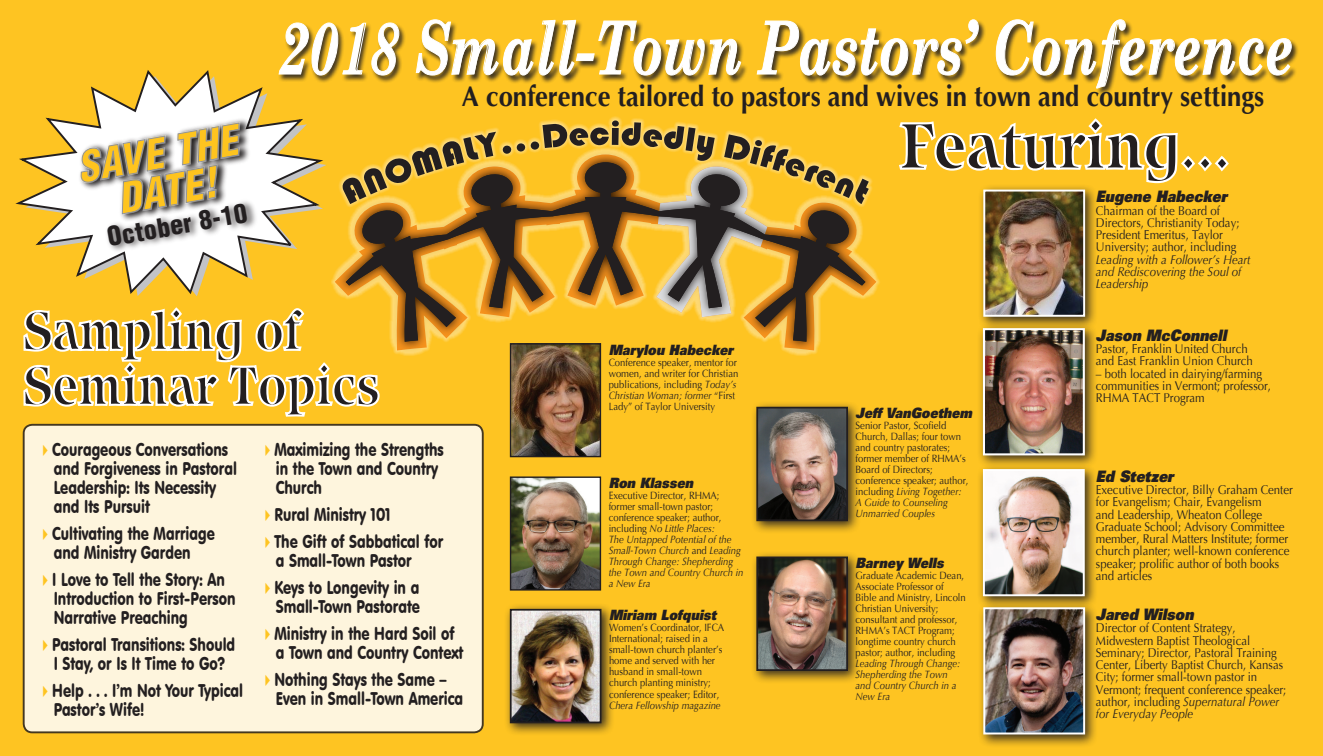
<style>
.page{position:relative;width:1323px;height:756px;background:#fec422}
.page>*{position:absolute;margin:0;border:0;box-sizing:border-box;transform-origin:0 0}
.t1{font:italic 700 73.33px "Century Schoolbook";color:#fff;scale:.72 1}
.t2{font:italic 900 condensed 41.82px "Helvetica";color:#fec41f}
.t3{font:700 28.35px "Optima";color:#231f20;scale:.9 1}
.t4{font:900 condensed 25.72px "Helvetica";color:#231f20}
.t5{font:18.03px/19.1px "VAG Rounded BT";color:#231f20;scale:.8 1}
.t6{font:italic 900 15.75px "Univers";color:#231f20;scale:.9 1}
.t7{font:italic 900 14.17px "Univers";color:#231f20;scale:.9 1}
.t8{font:12.6px/12.2px "Optima";color:#231f20;scale:.9 1}
.t9{font:italic 12.6px/12.2px "Optima";color:#231f20;scale:.9 1}
.t10{font:10.5px/11px "Optima";color:#231f20;scale:.9 1}
.t11{font:italic 10.5px/11px "Optima";color:#231f20;scale:.9 1}
.s1{color:#fec422}
.s2{font-style:italic}
.s3{font-style:normal}
</style>
<div class="page">
<div style="left:751px;top:551px;width:110px;height:133px;background:#231f20;opacity:.9"></div>
<img style="left:759px;top:560px;width:86px;height:108px">
<div style="left:756px;top:557px;width:92px;height:114px;border:2px solid #231f20"></div>
<div style="left:751px;top:401px;width:110px;height:133px;background:#231f20;opacity:.9"></div>
<img style="left:759px;top:410px;width:86px;height:108px">
<div style="left:756px;top:407px;width:92px;height:114px;border:2px solid #231f20"></div>
<img style="left:512px;top:478px;width:87px;height:111px">
<div style="left:510px;top:476px;width:91px;height:115px;border:1px solid #231f20"></div>
<img style="left:512px;top:356px;width:87px;height:99px">
<div style="left:510px;top:343px;width:91px;height:114px;border:1px solid #231f20"></div>
<div style="left:977px;top:184px;width:121px;height:146px;background:#231f20;opacity:.9"></div>
<img style="left:986px;top:193px;width:96px;height:121px">
<div style="left:983px;top:190px;width:102px;height:127px;border:2px solid #fff"></div>
<div style="left:977px;top:322px;width:121px;height:146px;background:#231f20;opacity:.9"></div>
<img style="left:986px;top:331px;width:96px;height:121px">
<div style="left:983px;top:328px;width:102px;height:127px;border:2px solid #fff"></div>
<div style="left:977px;top:463px;width:121px;height:146px;background:#231f20;opacity:.9"></div>
<img style="left:986px;top:472px;width:96px;height:121px">
<div style="left:983px;top:469px;width:102px;height:127px;border:2px solid #fff"></div>
<div style="left:977px;top:601px;width:121px;height:147px;background:#231f20;opacity:.9"></div>
<img style="left:986px;top:610px;width:96px;height:121px">
<div style="left:983px;top:607px;width:102px;height:127px;border:2px solid #fff"></div>
<div style="left:504px;top:603px;width:111px;height:134px;background:#231f20;opacity:.9"></div>
<img style="left:513px;top:612px;width:85px;height:108px">
<div style="left:510px;top:609px;width:91px;height:114px;border:2px solid #231f20"></div>
<svg style="left:899px;top:118px;width:330px;height:68px"></svg>
<div style="left:279px;top:19px;width:1020px;height:77px;background:#231f20;opacity:.85"></div>
<svg style="left:279px;top:22px;width:121px;height:54px"></svg>
<svg style="left:415px;top:19px;width:327px;height:57px"></svg>
<svg style="left:756px;top:19px;width:223px;height:58px"></svg>
<svg style="left:995px;top:19px;width:297px;height:70px"></svg>
<div style="left:24px;top:425px;width:459px;height:307px;background:#fef5dd;border-radius:9px"></div>
<div style="left:23px;top:424px;width:461px;height:309px;border:2px solid #231f20;border-radius:9px"></div>
<svg style="left:23px;top:307px;width:357px;height:110px"></svg>
<div style="left:331px;top:117px;width:550px;height:239px;background:#fec422"></div>
<img style="left:332px;top:149px;width:547px;height:206px">
<svg style="left:346px;top:162px;width:519px;height:180px"></svg>
<svg style="left:343px;top:132px;width:153px;height:72px"></svg>
<svg style="left:503px;top:146px;width:8px;height:8px"></svg>
<svg style="left:517px;top:143px;width:8px;height:9px"></svg>
<svg style="left:531px;top:120px;width:338px;height:197px"></svg>
<svg style="left:15px;top:68px;width:312px;height:228px"></svg>
<img style="left:241px;top:193px;width:22px;height:70px">
<img style="left:69px;top:110px;width:191px;height:94px">
<svg style="left:79px;top:114px;width:162px;height:173px;background:#c1bcaf"></svg>
<h2 class="t2" style="left:73px;top:142px;width:164px;rotate:-10deg">SAVE THE</h2>
<h2 class="t2" style="left:113px;top:173px;width:101px;rotate:-10deg">DATE!</h2>
<h3 class="t4" style="left:105px;top:221px;width:143px;rotate:-10deg">October 8-10</h3>
<h3 class="t5" style="left:54px;top:440px;width:231px;text-indent:-16px"><span class="s1">✔</span>Courageous Conversations and Forgiveness in Pastoral<br>Leadership: Its Necessity and Its Pursuit</h3>
<h3 class="t5" style="left:38px;top:524px;width:223px;text-align:center"><span class="s1">✔</span>Cultivating the Marriage and Ministry Garden</h3>
<h3 class="t5" style="left:54px;top:570px;width:229px;text-indent:-16px"><span class="s1">✔</span>I Love to Tell the Story: An<br>Introduction to First-Person<br>Narrative Preaching</h3>
<h3 class="t5" style="left:38px;top:635px;width:248px;text-align:center"><span class="s1">✔</span>Pastoral Transitions: Should<br>I Stay, or Is It Time to Go?</h3>
<h3 class="t5" style="left:54px;top:680px;width:238px;text-indent:-16px"><span class="s1">✔</span>Help . . . I’m Not Your Typical<br>Pastor’s Wife!</h3>
<h1 class="t1" style="left:278px;top:-8px;width:1411px">2018 Small-Town Pastors’ Conference</h1>
<h3 class="t3" style="left:462px;top:78px;width:893px">A conference tailored to pastors and wives in town and country settings</h3>
<h3 class="t5" style="left:276px;top:440px;width:212px;text-indent:-16px"><span class="s1">✔</span>Maximizing the Strengths in the Town and Country<br>Church</h3>
<h3 class="t5" style="left:260px;top:505px;width:165px"><span class="s1">✔</span>Rural Ministry 101</h3>
<h3 class="t5" style="left:276px;top:532px;width:211px;text-indent:-16px"><span class="s1">✔</span>The Gift of Sabbatical for a Small-Town Pastor</h3>
<h3 class="t5" style="left:260px;top:577px;width:201px;text-align:right"><span class="s1">✔</span>Keys to Longevity in a<br>Small-Town Pastorate</h3>
<h3 class="t5" style="left:276px;top:623px;width:236px;text-indent:-16px"><span class="s1">✔</span>Ministry in the Hard Soil of a Town and Country Context</h3>
<h3 class="t5" style="left:276px;top:669px;width:236px;text-indent:-16px"><span class="s1">✔</span>Nothing Stays the Same –<br>Even in Small-Town America</h3>
<p class="t7" style="left:609px;top:340px;width:140px">Marylou Habecker</p>
<p class="t10" style="left:609px;top:357px;width:146px">Conference speaker, mentor for women, and writer for Christian publications, including <span class="s2">Today’s<br>Christian Woman; former</span> “First<br>Lady” of Taylor University</p>
<p class="t7" style="left:609px;top:474px;width:95px">Ron Klassen</p>
<p class="t11" style="left:609px;top:490px;width:151px"><span class="s3">Executive Director, RHMA; former small-town pastor; conference speaker; author, including</span> No Little Places:<br>The Untapped Potential of the<br>Small-Town Church <span class="s3">and</span> Leading<br>Through Change: Shepherding the Town and Country Church in a New Era</p>
<p class="t7" style="left:609px;top:606px;width:120px">Miriam Lofquist</p>
<p class="t10" style="left:609px;top:622px;width:130px">Women’s Coordinator, IFCA<br>International; raised in a small-town church planter’s home and served with her husband in small-town church planting ministry; conference speaker; Editor,</p>
<p class="t11" style="left:609px;top:700px;width:126px">Chera Fellowship magazine</p>
<p class="t7" style="left:856px;top:404px;width:131px">Jeff VanGoethem</p>
<p class="t10" style="left:856px;top:420px;width:127px">Senior Pastor, Scofield<br>Church, Dallas; four town and country pastorates; former member of RHMA’s<br>Board of Directors; conference speaker; author, including <span class="s2">Living Together:<br>A Guide to Counseling<br>Unmarried Couples</span></p>
<p class="t7" style="left:856px;top:554px;width:99px">Barney Wells</p>
<p class="t10" style="left:856px;top:570px;width:124px">Graduate Academic Dean,<br>Associate Professor of<br>Bible and Ministry, Lincoln<br>Christian University; consultant and professor,<br>RHMA’s TACT Program; longtime country church pastor; author, including</p>
<p class="t11" style="left:856px;top:658px;width:118px">Leading Through Change:<br>Shepherding the Town and Country Church in a<br>New Era</p>
<p class="t6" style="left:1096px;top:186px;width:147px">Eugene Habecker</p>
<p class="t8" style="left:1096px;top:204px;width:161px">Chairman of the Board of<br>Directors, Christianity Today;<br>President Emeritus, Taylor<br>University; author, including</p>
<p class="t9" style="left:1096px;top:253px;width:173px">Leading with a Follower’s Heart and Rediscovering the Soul of<br>Leadership</p>
<p class="t6" style="left:1096px;top:325px;width:147px">Jason McConnell</p>
<p class="t8" style="left:1096px;top:343px;width:176px">Pastor, Franklin United Church and East Franklin Union Church</p>
<p class="t8" style="left:1096px;top:367px;width:196px">– both located in dairying/farming communities in Vermont; professor,<br>RHMA TACT Program</p>
<p class="t6" style="left:1096px;top:466px;width:88px">Ed Stetzer</p>
<p class="t8" style="left:1096px;top:484px;width:220px">Executive Director, Billy Graham Center for Evangelism; Chair, Evangelism<br>and Leadership, Wheaton College Graduate School; Advisory Committee member, Rural Matters Institute; former church planter; well-known conference speaker; prolific author of both books and articles</p>
<p class="t6" style="left:1096px;top:604px;width:110px">Jared Wilson</p>
<p class="t8" style="left:1096px;top:622px;width:213px">Director of Content Strategy, Midwestern Baptist Theological Seminary; Director, Pastoral Training Center, Liberty Baptist Church, Kansas City; former small-town pastor in Vermont; frequent conference speaker; author, including <span class="s2">Supernatural Power for Everyday People</span></p>
</div>
